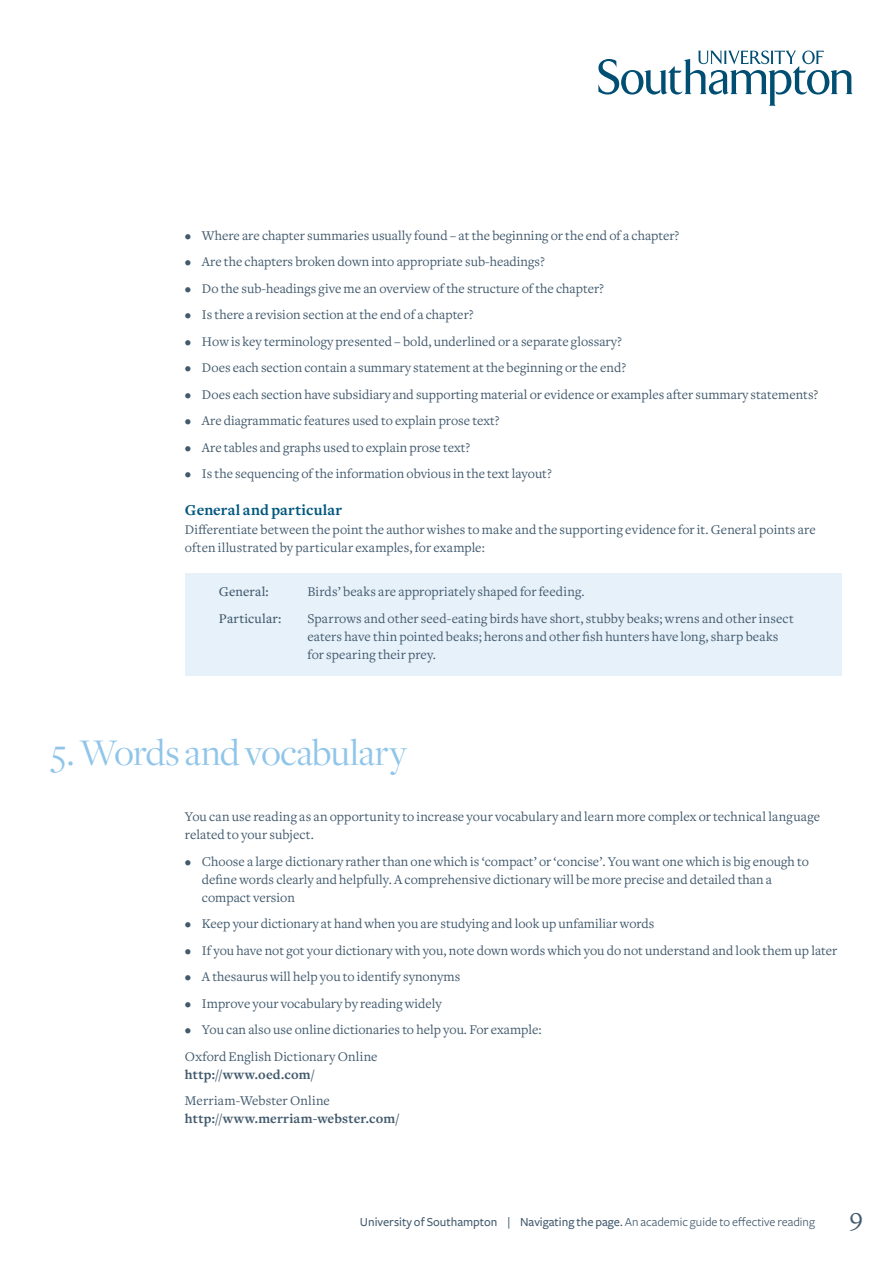
<style>
.page{position:relative;width:893px;height:1263px;background:#fff}
.page>*{position:absolute;margin:0;border:0;box-sizing:border-box;transform-origin:0 0}
.t1{font:39px "Freight Display";letter-spacing:-.005em;color:#90c5ea}
.t2{font:27px "Freight Text";color:#425a6d}
.t3{font:700 15.75px "Freight Text";letter-spacing:.015em;color:#00577e}
.t4{font:13.8px/18px "Freight Text";color:#425a6d}
.t5{font:700 13.8px "Freight Text";letter-spacing:.01em;color:#425a6d}
.t6{font:500 13.8px "Freight Text";letter-spacing:.015em;color:#425a6d}
.t7{font:500 12.75px "Freight Sans";color:#425a6d}
.s1{font-weight:400}
</style>
<div class="page">
<svg style="left:598px;top:51px;width:255px;height:55px"></svg>
<div style="left:185px;top:573px;width:657px;height:103px;background:#e7f1fa"></div>
<p class="t4" style="left:185px;top:227px;width:496px">• Where are chapter summaries usually found – at the beginning or the end of a chapter?</p>
<p class="t4" style="left:185px;top:253px;width:362px">• Are the chapters broken down into appropriate sub-headings?</p>
<p class="t4" style="left:185px;top:280px;width:421px">• Do the sub-headings give me an overview of the structure of the chapter?</p>
<p class="t4" style="left:185px;top:306px;width:290px">• Is there a revision section at the end of a chapter?</p>
<p class="t4" style="left:185px;top:333px;width:438px">• How is key terminology presented – bold, underlined or a separate glossary?</p>
<p class="t4" style="left:185px;top:359px;width:443px">• Does each section contain a summary statement at the beginning or the end?</p>
<p class="t4" style="left:185px;top:386px;width:635px">• Does each section have subsidiary and supporting material or evidence or examples after summary statements?</p>
<p class="t4" style="left:185px;top:412px;width:316px">• Are diagrammatic features used to explain prose text?</p>
<p class="t4" style="left:185px;top:439px;width:287px">• Are tables and graphs used to explain prose text?</p>
<p class="t4" style="left:185px;top:465px;width:369px">• Is the sequencing of the information obvious in the text layout?</p>
<p class="t3" style="left:185px;top:501px;width:158px">General and particular</p>
<p class="t4" style="left:185px;top:521px;width:632px">Differentiate between the point the author wishes to make and the supporting evidence for it. General points are often illustrated by particular examples, for example:</p>
<p class="t6" style="left:219px;top:584px;width:51px">General:</p>
<p class="t4" style="left:307px;top:583px;width:279px">Birds’ beaks are appropriately shaped for feeding.</p>
<p class="t6" style="left:219px;top:611px;width:64px">Particular:</p>
<p class="t4" style="left:307px;top:609px;width:488px">Sparrows and other seed-eating birds have short, stubby beaks; wrens and other insect eaters have thin pointed beaks; herons and other fish hunters have long, sharp beaks for spearing their prey.</p>
<h1 class="t1" style="left:51px;top:731px;width:357px">5. Words and vocabulary</h1>
<p class="t4" style="left:185px;top:808px;width:637px">You can use reading as an opportunity to increase your vocabulary and learn more complex or technical language related to your subject.</p>
<p class="t4" style="left:202px;top:852px;width:608px;text-indent:-17px">• Choose a large dictionary rather than one which is ‘compact’ or ‘concise’. You want one which is big enough to define words clearly and helpfully. A comprehensive dictionary will be more precise and detailed than a compact version</p>
<p class="t4" style="left:185px;top:915px;width:471px">• Keep your dictionary at hand when you are studying and look up unfamiliar words</p>
<p class="t4" style="left:185px;top:941px;width:654px">• If you have not got your dictionary with you, note down words which you do not understand and look them up later</p>
<p class="t4" style="left:185px;top:968px;width:277px">• A thesaurus will help you to identify synonyms</p>
<p class="t4" style="left:185px;top:994px;width:258px">• Improve your vocabulary by reading widely</p>
<p class="t4" style="left:185px;top:1017px;width:358px;line-height:26.5px">• You can also use online dictionaries to help you. For example:<br>Oxford English Dictionary Online</p>
<p class="t5" style="left:185px;top:1066px;width:131px">http://www.oed.com/</p>
<p class="t4" style="left:185px;top:1092px;width:146px">Merriam-Webster Online</p>
<p class="t5" style="left:185px;top:1111px;width:216px">http://www.merriam-webster.com/</p>
<p class="t7" style="left:360px;top:1215px;width:457px">University of Southampton | Navigating the page. <span class="s1">An academic guide to effective reading</span></p>
<h2 class="t2" style="left:849px;top:1202px;width:15px">9</h2>
</div>
